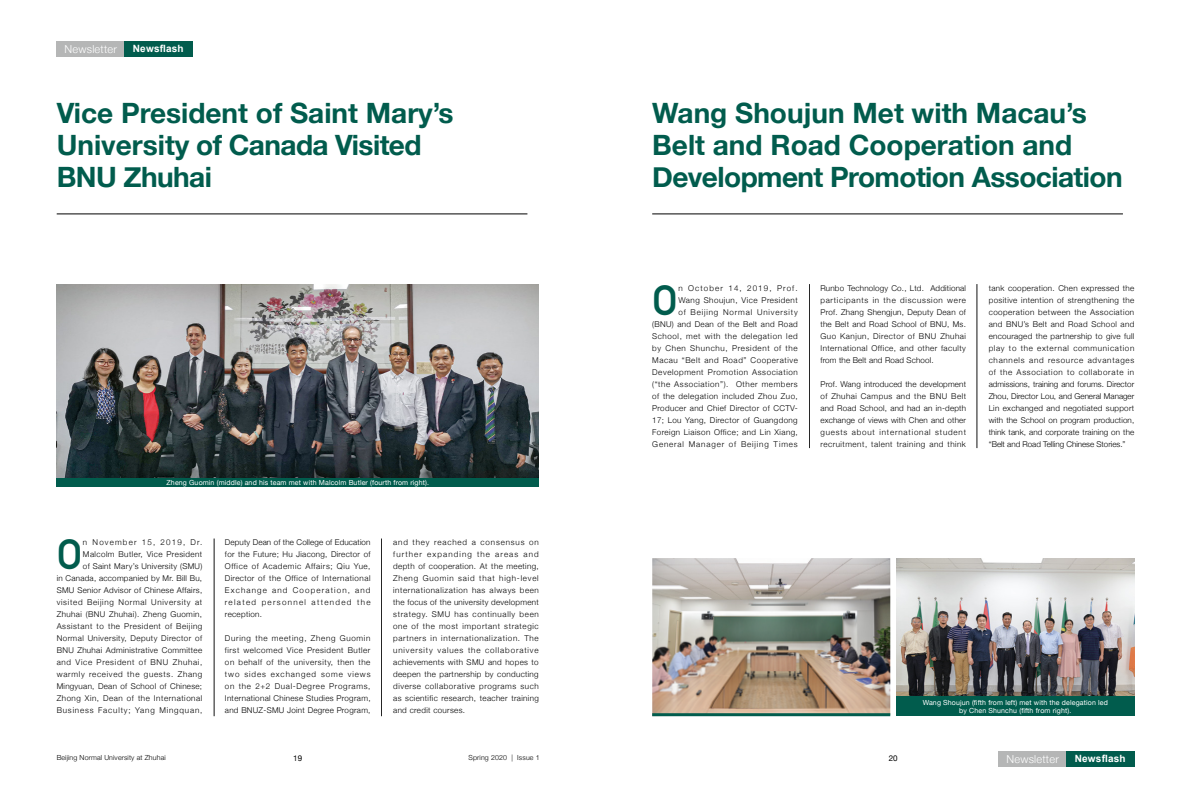
<style>
.page{position:relative;width:1191px;height:808px;background:#fff}
.page>*{position:absolute;margin:0;border:0;box-sizing:border-box;transform-origin:0 0}
.t1{font:700 41.7px "DIN Alternate";color:#015c4d}
.t2{font:700 28px/32px "Helvetica Neue";color:#015c4d}
.t3{font:300 11px "Helvetica Neue";letter-spacing:.02em;color:#fff}
.t4{font:700 10px "Arial";letter-spacing:.02em;color:#fff}
.t5{font:300 8px/12px "Helvetica Neue";letter-spacing:.055em;color:#000;text-align:justify}
.t6{font:8px "Helvetica Neue";color:#000}
.t7{font:7px/8px "Helvetica Neue";letter-spacing:.02em;color:#fff;text-align:center}
.t8{font:300 7px "Helvetica Neue";letter-spacing:.02em;color:#000}
</style>
<div class="page">
<hr style="left:809px;top:284px;width:1px;height:164px;background:#000">
<hr style="left:214px;top:538px;width:1px;height:178px;background:#000">
<hr style="left:381px;top:538px;width:1px;height:178px;background:#000">
<hr style="left:976px;top:284px;width:1px;height:164px;background:#000">
<hr style="left:57px;top:214px;width:470px;height:1px;background:#000">
<hr style="left:652px;top:214px;width:471px;height:1px;background:#000">
<div style="left:998px;top:751px;width:68px;height:16px;background:#b5b6b6"></div>
<div style="left:1066px;top:751px;width:68px;height:16px;background:#015c4d"></div>
<div style="left:57px;top:41px;width:68px;height:16px;background:#b5b6b6"></div>
<div style="left:124px;top:41px;width:68px;height:16px;background:#015c4d"></div>
<img style="left:57px;top:284px;width:482px;height:194px">
<div style="left:57px;top:478px;width:482px;height:9px;background:#015c4d"></div>
<img style="left:652px;top:558px;width:238px;height:155px">
<img style="left:896px;top:558px;width:238px;height:139px">
<hr style="left:652px;top:713px;width:238px;height:3px;background:#015c4d">
<div style="left:896px;top:697px;width:238px;height:19px;background:#015c4d"></div>
<h3 class="t3" style="left:65px;top:40px;width:54px">Newsletter</h3>
<p class="t4" style="left:133px;top:42px;width:52px">Newsflash</p>
<h2 class="t2" style="left:57px;top:98px;width:398px">Vice President of Saint Mary’s<br>University of Canada Visited<br>BNU Zhuhai</h2>
<p class="t7" style="left:166px;top:479px;width:264px">Zheng Guomin (middle) and his team met with Malcolm Butler (fourth from right).</p>
<h1 class="t1" style="left:57px;top:523px;width:27px">O</h1>
<p class="t5" style="left:57px;top:536px;width:147px;text-align:right">n November 15, 2019, Dr.<br>Malcolm Butler, Vice President<br>of Saint Mary’s University (SMU)<br>in Canada, accompanied by Mr. Bill Bu, SMU Senior Advisor of Chinese Affairs, visited Beijing Normal University at Zhuhai (BNU Zhuhai). Zheng Guomin, Assistant to the President of Beijing Normal University, Deputy Director of BNU Zhuhai Administrative Committee and Vice President of BNU Zhuhai, warmly received the guests. Zhang Mingyuan, Dean of School of Chinese; Zhong Xin, Dean of the International Business Faculty; Yang Mingquan,</p>
<p class="t5" style="left:225px;top:536px;width:147px">Deputy Dean of the College of Education for the Future; Hu Jiacong, Director of Office of Academic Affairs; Qiu Yue, Director of the Office of International Exchange and Cooperation, and related personnel attended the reception.</p>
<p class="t5" style="left:225px;top:632px;width:147px">During the meeting, Zheng Guomin first welcomed Vice President Butler on behalf of the university, then the two sides exchanged some views on the 2+2 Dual-Degree Programs, International Chinese Studies Program, and BNUZ-SMU Joint Degree Program,</p>
<p class="t5" style="left:393px;top:536px;width:147px">and they reached a consensus on further expanding the areas and depth of cooperation. At the meeting, Zheng Guomin said that high-level internationalization has always been the focus of the university development strategy. SMU has continually been one of the most important strategic partners in internationalization. The university values the collaborative achievements with SMU and hopes to deepen the partnership by conducting diverse collaborative programs such as scientific research, teacher training and credit courses.</p>
<h2 class="t2" style="left:652px;top:98px;width:472px">Wang Shoujun Met with Macau’s<br>Belt and Road Cooperation and<br>Development Promotion Association</h2>
<h1 class="t1" style="left:652px;top:268px;width:27px">O</h1>
<p class="t5" style="left:652px;top:281px;width:147px;text-align:right">n October 14, 2019, Prof.<br>Wang Shoujun, Vice President<br>of Beijing Normal University<br>(BNU) and Dean of the Belt and Road School, met with the delegation led by Chen Shunchu, President of the Macau “Belt and Road” Cooperative Development Promotion Association (“the Association”). Other members of the delegation included Zhou Zuo, Producer and Chief Director of CCTV-17; Lou Yang, Director of Guangdong Foreign Liaison Office; and Lin Xiang, General Manager of Beijing Times</p>
<p class="t5" style="left:820px;top:281px;width:147px">Runbo Technology Co., Ltd. Additional participants in the discussion were Prof. Zhang Shengjun, Deputy Dean of the Belt and Road School of BNU, Ms.<br>Guo Kanjun, Director of BNU Zhuhai International Office, and other faculty from the Belt and Road School.</p>
<p class="t5" style="left:820px;top:377px;width:147px">Prof. Wang introduced the development of Zhuhai Campus and the BNU Belt and Road School, and had an in-depth exchange of views with Chen and other guests about international student recruitment, talent training and think</p>
<p class="t5" style="left:988px;top:281px;width:147px">tank cooperation. Chen expressed the positive intention of strengthening the cooperation between the Association and BNU’s Belt and Road School and encouraged the partnership to give full play to the external communication channels and resource advantages of the Association to collaborate in admissions, training and forums. Director Zhou, Director Lou, and General Manager Lin exchanged and negotiated support with the School on program production, think tank, and corporate training on the “Belt and Road Telling Chinese Stories.”</p>
<p class="t7" style="left:922px;top:699px;width:187px">Wang Shoujun (fifth from left) met with the delegation led by Chen Shunchu (fifth from right).</p>
<p class="t8" style="left:57px;top:752px;width:110px">Beijing Normal University at Zhuhai</p>
<p class="t6" style="left:293px;top:752px;width:11px">19</p>
<p class="t8" style="left:468px;top:752px;width:73px">Spring 2020 | Issue 1</p>
<p class="t6" style="left:888px;top:752px;width:11px">20</p>
<h3 class="t3" style="left:1006px;top:750px;width:54px">Newsletter</h3>
<p class="t4" style="left:1074px;top:752px;width:52px">Newsflash</p>
</div>
